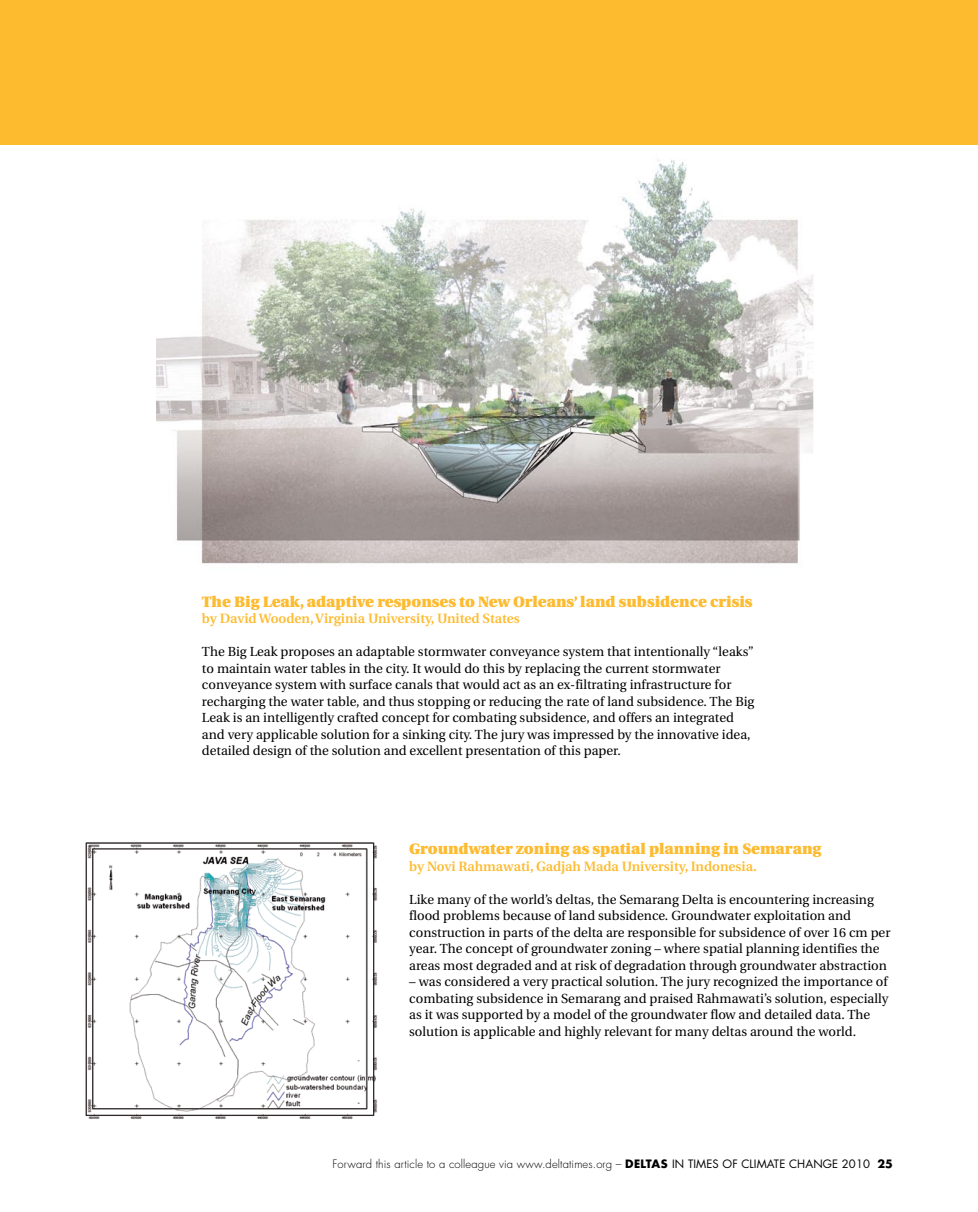
<style>
.page{position:relative;width:978px;height:1212px;background:#fff}
.page>*{position:absolute;margin:0;border:0;box-sizing:border-box;transform-origin:0 0}
.t1{font:900 15px "Utopia";color:#fdbb30}
.t2{font:600 13.5px "Utopia";color:#fdbb30}
.t3{font:13.2px/16.5px "Utopia";color:#000}
.t4{font:300 11.25px "Futura";letter-spacing:.01em;color:#000}
.s1{font-weight:700}
.s2{font-weight:400}
</style>
<div class="page">
<img style="left:157px;top:159px;width:657px;height:405px">
<div style="left:0;top:0;width:978px;height:145px;background:#fdbb30"></div>
<img style="left:85px;top:842px;width:293px;height:277px">
<p class="t1" style="left:202px;top:593px;width:552px">The Big Leak, adaptive responses to New Orleans’ land subsidence crisis</p>
<p class="t2" style="left:202px;top:611px;width:319px">by David Wooden, Virginia University, United States</p>
<p class="t3" style="left:202px;top:644px;width:554px">The Big Leak proposes an adaptable stormwater conveyance system that intentionally “leaks” to maintain water tables in the city. It would do this by replacing the current stormwater conveyance system with surface canals that would act as an ex-filtrating infrastructure for recharging the water table, and thus stopping or reducing the rate of land subsidence. The Big Leak is an intelligently crafted concept for combating subsidence, and offers an integrated and very applicable solution for a sinking city. The jury was impressed by the innovative idea, detailed design of the solution and excellent presentation of this paper.</p>
<p class="t1" style="left:409px;top:841px;width:414px">Groundwater zoning as spatial planning in Semarang</p>
<p class="t2" style="left:409px;top:859px;width:349px">by Novi Rahmawati, Gadjah Mada University, Indonesia.</p>
<p class="t3" style="left:409px;top:891px;width:483px">Like many of the world’s deltas, the Semarang Delta is encountering increasing flood problems because of land subsidence. Groundwater exploitation and construction in parts of the delta are responsible for subsidence of over 16 cm per year. The concept of groundwater zoning – where spatial planning identifies the areas most degraded and at risk of degradation through groundwater abstraction</p>
<p class="t3" style="left:409px;top:974px;width:481px">– was considered a very practical solution. The jury recognized the importance of combating subsidence in Semarang and praised Rahmawati’s solution, especially as it was supported by a model of the groundwater flow and detailed data. The solution is applicable and highly relevant for many deltas around the world.</p>
<p class="t4" style="left:332px;top:1157px;width:562px">Forward this article to a colleague via www.deltatimes.org – <span class="s1">DELTAS</span> <span class="s2">IN TIMES OF CLIMATE CHANGE 2010</span> <span class="s1">25</span></p>
</div>
